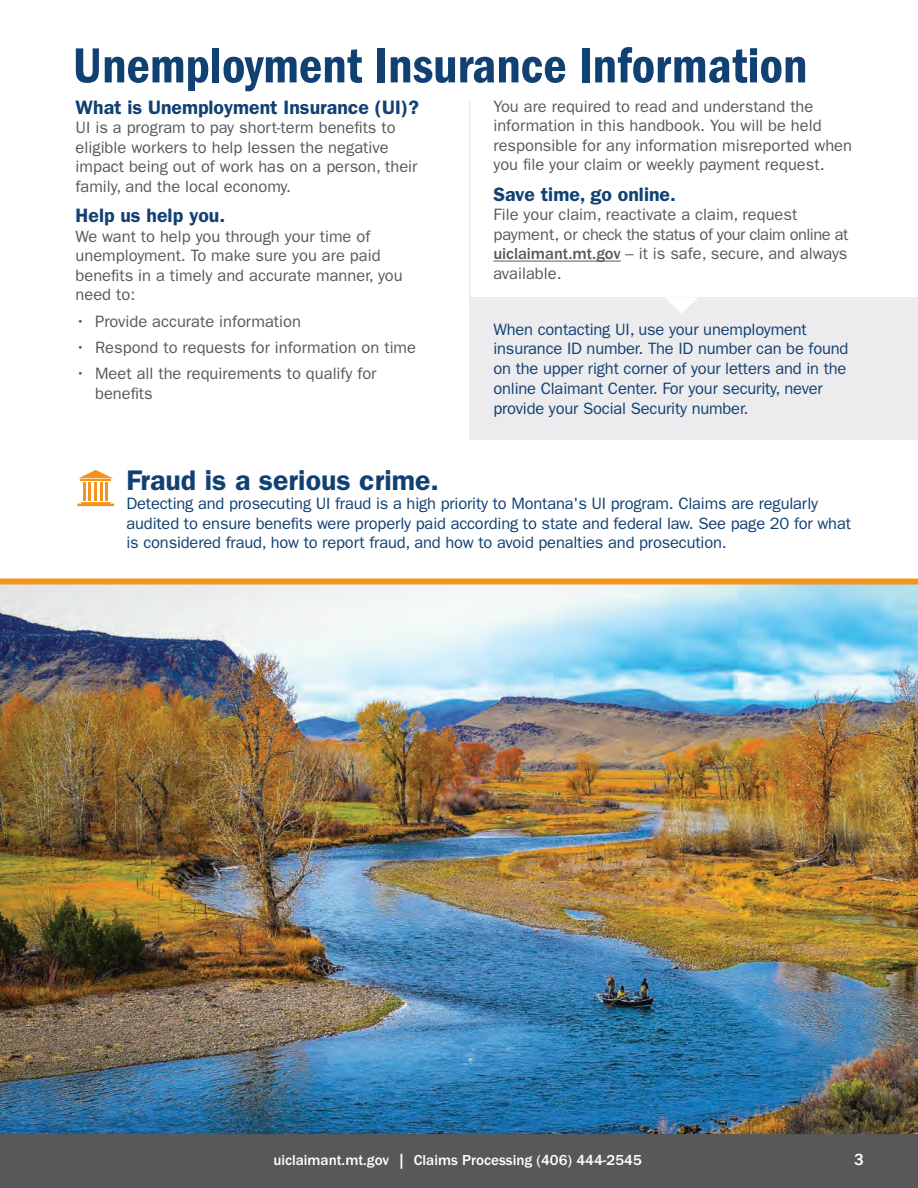
<style>
.page{position:relative;width:918px;height:1188px;background:#fff}
.page>*{position:absolute;margin:0;border:0;box-sizing:border-box;transform-origin:0 0}
.t1{font:51px "ITC Franklin Gothic Std Dm Cd";color:#114073}
.t2{font:600 28.5px "ITC Franklin Gothic Std";color:#114073}
.t3{font:600 19.5px "ITC Franklin Gothic Std";color:#114073}
.t4{font:16.5px/19.5px "ITC Franklin Gothic Std";color:#58595b}
.t5{font:16.5px/19.8px "ITC Franklin Gothic Std";letter-spacing:-.01em;color:#114073}
.t6{font:500 16.5px "Franklin Gothic";color:#fff}
.t7{font:500 15px "ITC Franklin Gothic Std";color:#fff}
.s1{font-weight:500}
</style>
<div class="page">
<img style="left:1px;top:585px;width:917px;height:549px">
<div style="left:471px;top:297px;width:447px;height:143px;background:#ececee"></div>
<svg style="left:666px;top:298px;width:31px;height:15px"></svg>
<hr style="left:83px;top:482px;width:3px;height:19px;background:#f3941c">
<hr style="left:88px;top:482px;width:3px;height:19px;background:#f3941c">
<hr style="left:94px;top:482px;width:3px;height:19px;background:#f3941c">
<hr style="left:100px;top:482px;width:3px;height:19px;background:#f3941c">
<hr style="left:105px;top:482px;width:3px;height:19px;background:#f3941c">
<svg style="left:77px;top:502px;width:37px;height:4px"></svg>
<hr style="left:80px;top:480px;width:31px;height:1px;background:#f3941c">
<svg style="left:79px;top:470px;width:33px;height:8px"></svg>
<hr style="left:493px;top:261px;width:128px;height:1px;background:#58595b">
<div style="left:0;top:579px;width:918px;height:6px;background:#f3941c"></div>
<hr style="left:469px;top:100px;width:2px;height:340px;background:#ececee">
<div style="left:0;top:1134px;width:918px;height:54px;background:#57585a"></div>
<h1 class="t1" style="left:73px;top:36px;width:736px">Unemployment Insurance Information</h1>
<p class="t3" style="left:76px;top:95px;width:345px">What is Unemployment Insurance (UI)?</p>
<p class="t4" style="left:76px;top:118px;width:343px">UI is a program to pay short-term benefits to eligible workers to help lessen the negative impact being out of work has on a person, their family, and the local economy.</p>
<p class="t3" style="left:76px;top:204px;width:151px">Help us help you.</p>
<p class="t4" style="left:76px;top:227px;width:329px">We want to help you through your time of unemployment. To make sure you are paid benefits in a timely and accurate manner, you need to:</p>
<p class="t4" style="left:76px;top:312px;width:227px">• Provide accurate information</p>
<p class="t4" style="left:76px;top:338px;width:342px">• Respond to requests for information on time</p>
<p class="t4" style="left:95px;top:364px;width:283px;text-indent:-20px">• Meet all the requirements to qualify for benefits</p>
<p class="t4" style="left:493px;top:96px;width:360px">You are required to read and understand the information in this handbook. You will be held responsible for any information misreported when you file your claim or weekly payment request.</p>
<p class="t3" style="left:493px;top:183px;width:184px">Save time, go online.</p>
<p class="t4" style="left:493px;top:205px;width:356px">File your claim, reactivate a claim, request payment, or check the status of your claim online at <span class="s1">uiclaimant.mt.gov</span> – it is safe, secure, and always available.</p>
<p class="t5" style="left:493px;top:319px;width:357px">When contacting UI, use your unemployment insurance ID number. The ID number can be found on the upper right corner of your letters and in the online Claimant Center. For your security, never provide your Social Security number.</p>
<h2 class="t2" style="left:126px;top:463px;width:314px">Fraud is a serious crime.</h2>
<p class="t5" style="left:126px;top:494px;width:726px">Detecting and prosecuting UI fraud is a high priority to Montana's UI program. Claims are regularly audited to ensure benefits were properly paid according to state and federal law. See page 20 for what is considered fraud, how to report fraud, and how to avoid penalties and prosecution.</p>
<p class="t7" style="left:273px;top:1152px;width:370px">uiclaimant.mt.gov | Claims Processing (406) 444-2545</p>
<p class="t6" style="left:854px;top:1150px;width:11px">3</p>
</div>
